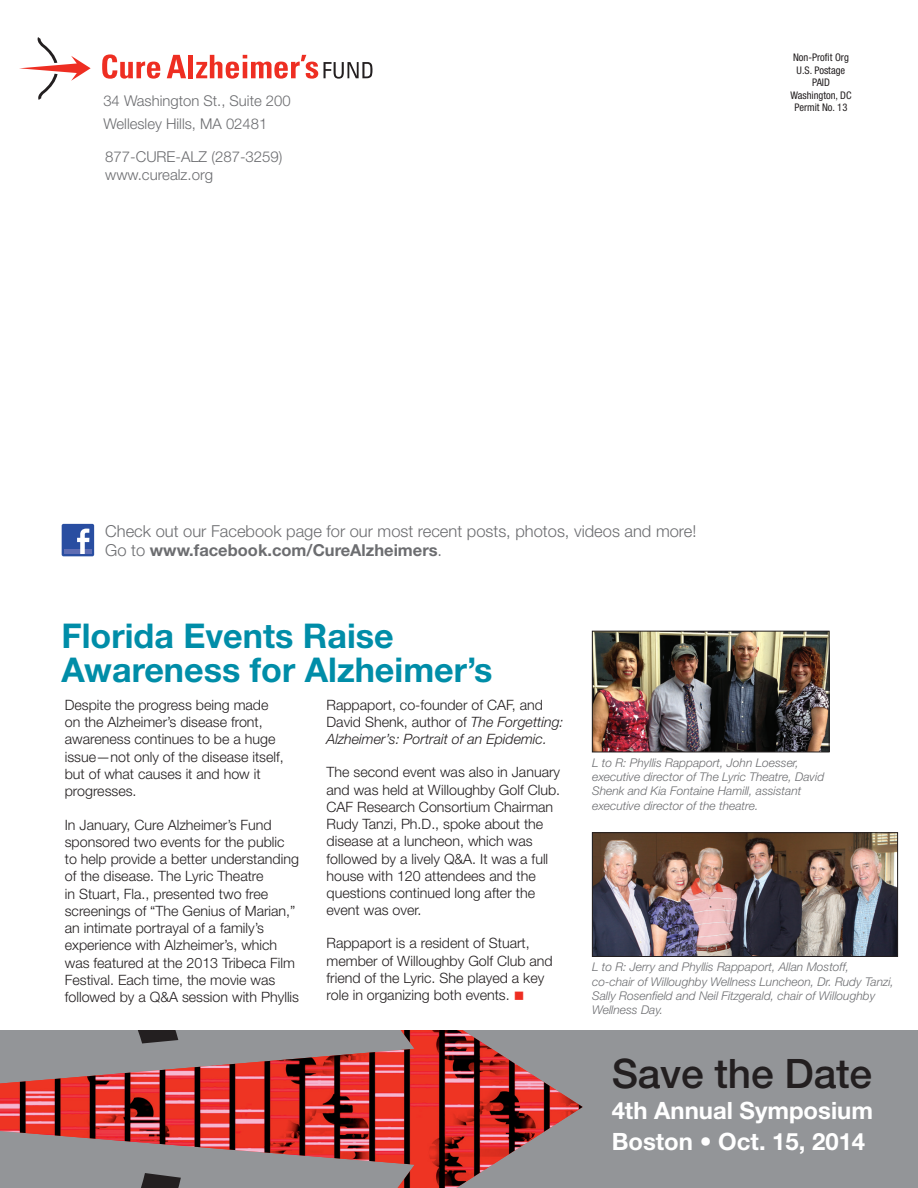
<style>
.page{position:relative;width:918px;height:1188px;background:#fff}
.page>*{position:absolute;margin:0;border:0;box-sizing:border-box;transform-origin:0 0}
.Subhead_1{font:500 40.65px "Helvetica Neue LT Std";letter-spacing:-.005em;color:#231f20}
.Story_Title{font:700 34.2px/33.3px "Helvetica Neue LT Std";color:#008da8}
.Body_Text{font:700 23.85px "Helvetica Neue LT Std";color:#fff}
.t1{font:300 16.5px "Helvetica Neue LT Std";color:#6c6d70}
.t2{font:700 16.5px "Helvetica Neue LT Std";color:#6c6d70}
.t3{font:300 15px "Helvetica Neue LT Std";color:#6c6d70}
.t4{font:300 14.85px "Helvetica Neue LT Std";color:#6c6d70}
.Body_Text-2{font:300 14.25px/17.2px "Helvetica Neue LT Std";color:#231f20}
.Story_Title-2{font:300 14.25px/17.2px "Helvetica Neue LT Std";color:#231f20}
.Photo_Caption{font:italic 300 12px/14.4px "Helvetica Neue LT Std";color:#6c6d70}
.t5{font:condensed 10.5px "Helvetica Neue LT Std";color:#231f20}
.s1{font-weight:300}
.s2{font-style:italic}
.s3{color:#ee2e22}
</style>
<div class="page">
<svg style="left:19px;top:37px;width:72px;height:63px"></svg>
<svg style="left:102px;top:54px;width:58px;height:25px"></svg>
<svg style="left:167px;top:55px;width:19px;height:23px"></svg>
<hr style="left:189px;top:55px;width:4px;height:23px;background:#ee2e22">
<svg style="left:196px;top:55px;width:122px;height:24px"></svg>
<svg style="left:324px;top:62px;width:48px;height:17px"></svg>
<div style="left:62px;top:524px;width:32px;height:32px;background:#294ea1;border-radius:2px"></div>
<div style="left:64px;top:549px;width:28px;height:5px;background:#5f6db3"></div>
<svg style="left:77px;top:529px;width:12px;height:25px"></svg>
<img style="left:594px;top:633px;width:233px;height:117px">
<div style="left:592px;top:631px;width:237px;height:121px;border:1px solid #231f20"></div>
<div style="left:0;top:1030px;width:918px;height:158px;background:#939598"></div>
<img style="left:0;top:1030px;width:583px;height:158px">
<img style="left:594px;top:834px;width:302px;height:121px">
<div style="left:592px;top:832px;width:306px;height:125px;border:1px solid #231f20"></div>
<p class="t4" style="left:103px;top:91px;width:189px">34 Washington St., Suite 200</p>
<p class="t4" style="left:103px;top:114px;width:165px">Wellesley Hills, MA 02481</p>
<p class="t3" style="left:105px;top:147px;width:179px">877-CURE-ALZ (287-3259)</p>
<p class="t3" style="left:105px;top:165px;width:109px">www.curealz.org</p>
<p class="t5" style="left:793px;top:51px;width:57px">Non-Profit Org</p>
<p class="t5" style="left:797px;top:64px;width:50px">U.S. Postage</p>
<p class="t5" style="left:812px;top:76px;width:19px">PAID</p>
<p class="t5" style="left:790px;top:89px;width:63px">Washington, DC</p>
<p class="t5" style="left:795px;top:102px;width:54px">Permit No. 13</p>
<p class="t1" style="left:105px;top:521px;width:593px">Check out our Facebook page for our most recent posts, photos, videos and more!</p>
<p class="t2" style="left:105px;top:540px;width:338px"><span class="s1">Go to</span> www.facebook.com/CureAlzheimers<span class="s1">.</span></p>
<p class="Story_Title" style="left:62px;top:619px;width:432px">Florida Events Raise<br>Awareness for Alzheimer’s</p>
<p class="Story_Title-2" style="left:65px;top:696px;width:221px">Despite the progress being made on the Alzheimer’s disease front, awareness continues to be a huge issue—not only of the disease itself, but of what causes it and how it progresses.</p>
<p class="Body_Text-2" style="left:65px;top:816px;width:236px">In January, Cure Alzheimer’s Fund sponsored two events for the public to help provide a better understanding of the disease. The Lyric Theatre<br>in Stuart, Fla., presented two free screenings of “The Genius of Marian,” an intimate portrayal of a family’s experience with Alzheimer’s, which was featured at the 2013 Tribeca Film Festival. Each time, the movie was followed by a Q&amp;A session with Phyllis</p>
<p class="Body_Text-2" style="left:327px;top:696px;width:239px">Rappaport, co-founder of CAF, and<br>David Shenk, author of <span class="s2">The Forgetting:<br>Alzheimer’s: Portrait of an Epidemic.</span></p>
<p class="Body_Text-2" style="left:327px;top:763px;width:235px">The second event was also in January and was held at Willoughby Golf Club.<br>CAF Research Consortium Chairman<br>Rudy Tanzi, Ph.D., spoke about the disease at a luncheon, which was followed by a lively Q&amp;A. It was a full house with 120 attendees and the questions continued long after the event was over.</p>
<p class="Body_Text-2" style="left:327px;top:934px;width:228px">Rappaport is a resident of Stuart, member of Willoughby Golf Club and friend of the Lyric. She played a key role in organizing both events. <span class="s3">■</span></p>
<p class="Photo_Caption" style="left:592px;top:755px;width:234px">L to R: Phyllis Rappaport, John Loesser, executive director of The Lyric Theatre, David Shenk and Kia Fontaine Hamill, assistant executive director of the theatre.</p>
<p class="Photo_Caption" style="left:592px;top:960px;width:303px">L to R: Jerry and Phyllis Rappaport, Allan Mostoff, co-chair of Willoughby Wellness Luncheon, Dr. Rudy Tanzi, Sally Rosenfield and Neil Fitzgerald, chair of Willoughby Wellness Day.</p>
<p class="Subhead_1" style="left:612px;top:1049px;width:262px">Save the Date</p>
<p class="Body_Text" style="left:612px;top:1096px;width:263px">4th Annual Symposium</p>
<p class="Body_Text" style="left:612px;top:1127px;width:255px">Boston • Oct. 15, 2014</p>
</div>
